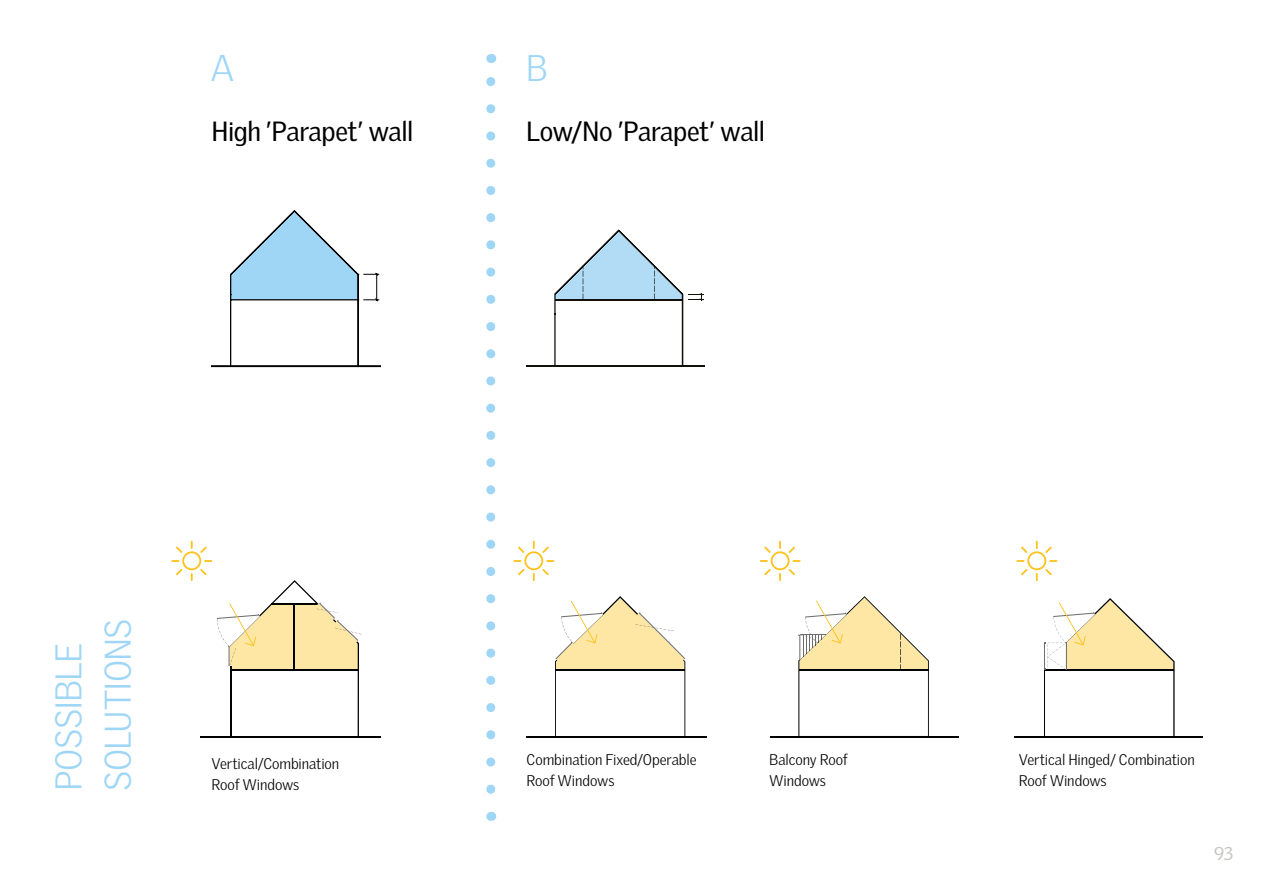
<style>
.page{position:relative;width:1263px;height:893px;background:#fff}
.page>*{position:absolute;margin:0;border:0;box-sizing:border-box;transform-origin:0 0}
.VDS_head_2{font:300 36px/49.5px "Velux Gothic";letter-spacing:-.02em;color:#9fd6f6}
.VDS_body{font:300 36px "Velux Gothic";color:#9fd6f6}
.Category_Description{font:27px "Velux Gothic";letter-spacing:-.02em;color:#000}
.t1{font:18px "Velux Gothic";color:#c6c6c2}
.Solution_Description{font:300 15px/21px "Velux Gothic";letter-spacing:-.005em;color:#000}
</style>
<div class="page">
<svg style="left:486px;top:77px;width:9px;height:712px"></svg>
<hr style="left:211px;top:365px;width:170px;height:2px;background:#010202">
<svg style="left:229px;top:210px;width:150px;height:156px"></svg>
<hr style="left:231px;top:670px;width:127px;height:1px;background:#010202">
<hr style="left:358px;top:643px;width:1px;height:94px;background:#010202">
<hr style="left:230px;top:667px;width:1px;height:70px;background:#010202">
<hr style="left:200px;top:736px;width:181px;height:2px;background:#010202">
<svg style="left:171px;top:541px;width:190px;height:129px"></svg>
<hr style="left:526px;top:736px;width:180px;height:1px;background:#010202">
<svg style="left:513px;top:541px;width:41px;height:40px"></svg>
<svg style="left:555px;top:596px;width:130px;height:140px"></svg>
<hr style="left:770px;top:736px;width:189px;height:2px;background:#010202">
<svg style="left:760px;top:541px;width:41px;height:40px"></svg>
<svg style="left:798px;top:596px;width:131px;height:140px"></svg>
<hr style="left:1014px;top:736px;width:189px;height:2px;background:#010202">
<svg style="left:1016px;top:541px;width:41px;height:40px"></svg>
<svg style="left:1044px;top:598px;width:130px;height:138px"></svg>
<hr style="left:526px;top:365px;width:179px;height:2px;background:#11100a">
<svg style="left:554px;top:230px;width:149px;height:135px"></svg>
<p class="VDS_body" style="left:210px;top:47px;width:25px">A</p>
<p class="VDS_body" style="left:526px;top:47px;width:23px">B</p>
<p class="Category_Description" style="left:211px;top:115px;width:203px">High ’Parapet’ wall</p>
<p class="Category_Description" style="left:526px;top:115px;width:240px">Low/No ’Parapet’ wall</p>
<p class="VDS_head_2" style="left:43px;top:791px;width:174px;rotate:-90deg">POSSIBLE<br>SOLUTIONS</p>
<p class="Solution_Description" style="left:211px;top:753px;width:129px">Vertical/Combination<br>Roof Windows</p>
<p class="Solution_Description" style="left:527px;top:749px;width:172px">Combination Fixed/Operable<br>Roof Windows</p>
<p class="Solution_Description" style="left:769px;top:749px;width:80px">Balcony Roof<br>Windows</p>
<p class="Solution_Description" style="left:1019px;top:749px;width:178px">Vertical Hinged/ Combination</p>
<p class="Solution_Description" style="left:1019px;top:770px;width:89px">Roof Windows</p>
<p class="t1" style="left:1214px;top:843px;width:21px">93</p>
</div>
